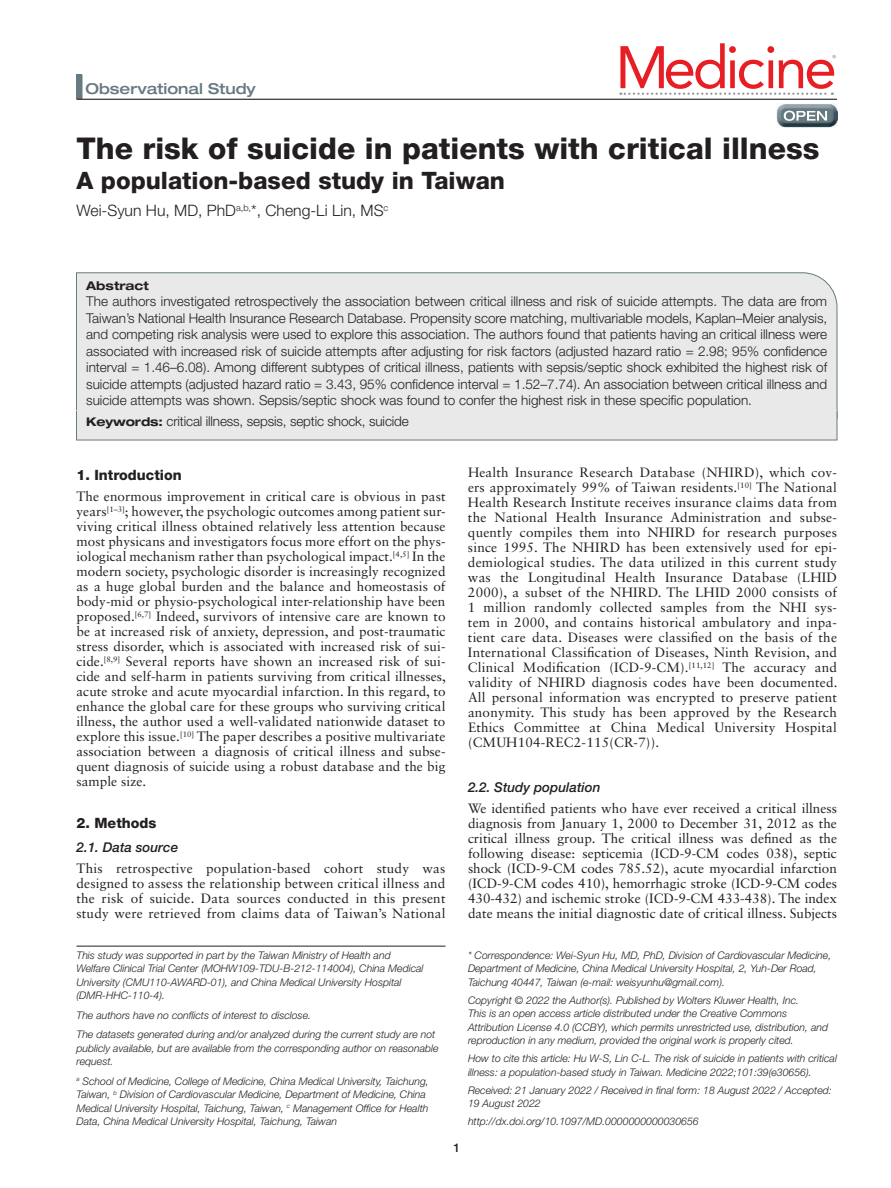
<style>
.page{position:relative;width:891px;height:1188px;background:#fff}
.page>*{position:absolute;margin:0;border:0;box-sizing:border-box;transform-origin:0 0}
.t1{font:59.4px "Avenir";letter-spacing:-.06em;color:#e71e24}
.t2{font:800 30px "Helvetica Neue LT Std";color:#231f20}
.t3{font:800 24px "Helvetica Neue LT Std";color:#231f20}
.t4{font:300 15.75px "Helvetica Neue LT Std";color:#231f20}
.t5{font:500 expanded 15px "Helvetica Neue LT Std";color:#667981}
.t6{font:800 14.25px "Helvetica Neue LT Std";color:#231f20}
.t7{font:13.5px/15px "Sabon LT Std";letter-spacing:.005em;color:#231f20;text-align:justify}
.t8{font:300 13.5px/16.5px "Helvetica Neue LT Std";color:#231f20;text-align:justify}
.t9{font:italic 500 13.5px "Helvetica Neue LT Std";color:#231f20}
.t10{font:700 expanded 12px "Helvetica Neue LT Std";color:#231f20}
.t11{font:500 12px "Helvetica Neue LT Std";color:#231f20}
.t12{font:italic 300 10.5px/13.5px "Helvetica Neue LT Std";color:#231f20}
.t13{font:500 10.35px "Akzidenz Grotesk BE";color:#909295}
.s1{font-weight:700;font-stretch:expanded;font-size:12px}
</style>
<div class="page">
<div style="left:76px;top:74px;width:6px;height:25px;background:#677981"></div>
<hr style="left:76px;top:99px;width:761px;height:1px;background:#231f20">
<img style="left:776px;top:104px;width:61px;height:24px">
<svg style="left:784px;top:111px;width:43px;height:10px"></svg>
<svg style="left:620px;top:93px;width:213px;height:2px"></svg>
<div style="left:76px;top:272px;width:762px;height:147px;background:#e9e9e9"></div>
<div style="left:76px;top:411px;width:761px;height:29px;background:#e9e9e9"></div>
<hr style="left:76px;top:946px;width:370px;height:1px;background:#231f20">
<p class="t5" style="left:86px;top:80px;width:172px">Observational Study</p>
<h1 class="t1" style="left:615px;top:33px;width:223px">Medicine</h1>
<p class="t13" style="left:832px;top:52px;width:6px">®</p>
<h2 class="t2" style="left:76px;top:131px;width:744px">The risk of suicide in patients with critical illness</h2>
<h3 class="t3" style="left:76px;top:167px;width:430px">A population-based study in Taiwan</h3>
<p class="t4" style="left:76px;top:201px;width:313px">Wei-Syun Hu, MD, PhD<sup>a,b,</sup>*, Cheng-Li Lin, MS<sup>c</sup></p>
<p class="t10" style="left:86px;top:278px;width:64px">Abstract</p>
<p class="t8" style="left:86px;top:293px;width:743px">The authors investigated retrospectively the association between critical illness and risk of suicide attempts. The data are from Taiwan’s National Health Insurance Research Database. Propensity score matching, multivariable models, Kaplan–Meier analysis, and competing risk analysis were used to explore this association. The authors found that patients having an critical illness were associated with increased risk of suicide attempts after adjusting for risk factors (adjusted hazard ratio = 2.98; 95% confidence interval = 1.46–6.08). Among different subtypes of critical illness, patients with sepsis/septic shock exhibited the highest risk of suicide attempts (adjusted hazard ratio = 3.43, 95% confidence interval = 1.52–7.74). An association between critical illness and suicide attempts was shown. Sepsis/septic shock was found to confer the highest risk in these specific population.</p>
<p class="t8" style="left:86px;top:413px;width:324px"><span class="s1">Keywords:</span> critical illness, sepsis, septic shock, suicide</p>
<p class="t6" style="left:76px;top:467px;width:107px">1. Introduction</p>
<p class="t7" style="left:76px;top:489px;width:371px">The enormous improvement in critical care is obvious in past years<sup>[1–3]</sup>; however, the psychologic outcomes among patient sur&shy;viving critical illness obtained relatively less attention because most physicans and investigators focus more effort on the phys&shy;iological mechanism rather than psychological impact.<sup>[4,5]</sup> In the modern society, psychologic disorder is increasingly recognized as a huge global burden and the balance and homeostasis of body-mid or physio-psychological inter-relationship have been proposed.<sup>[6,7]</sup> Indeed, survivors of intensive care are known to be at increased risk of anxiety, depression, and post-traumatic stress disorder, which is associated with increased risk of sui&shy;cide.<sup>[8,9]</sup> Several reports have shown an increased risk of sui&shy;cide and self-harm in patients surviving from critical illnesses, acute stroke and acute myocardial infarction. In this regard, to enhance the global care for these groups who surviving critical illness, the author used a well-validated nationwide dataset to explore this issue.<sup>[10]</sup> The paper describes a positive multivariate association between a diagnosis of critical illness and subse&shy;quent diagnosis of suicide using a robust database and the big sample size.</p>
<p class="t6" style="left:76px;top:815px;width:81px">2. Methods</p>
<p class="t9" style="left:76px;top:840px;width:103px">2.1. Data source</p>
<p class="t7" style="left:76px;top:861px;width:371px">This retrospective population-based cohort study was designed to assess the relationship between critical illness and the risk of suicide. Data sources conducted in this present study were retrieved from claims data of Taiwan’s National</p>
<p class="t7" style="left:468px;top:465px;width:371px">Health Insurance Research Database (NHIRD), which cov&shy;ers approximately 99% of Taiwan residents.<sup>[10]</sup> The National Health Research Institute receives insurance claims data from the National Health Insurance Administration and subse&shy;quently compiles them into NHIRD for research purposes since 1995. The NHIRD has been extensively used for epi&shy;demiological studies. The data utilized in this current study was the Longitudinal Health Insurance Database (LHID 2000), a subset of the NHIRD. The LHID 2000 consists of 1 million randomly collected samples from the NHI sys&shy;tem in 2000, and contains historical ambulatory and inpa&shy;tient care data. Diseases were classified on the basis of the International Classification of Diseases, Ninth Revision, and Clinical Modification (ICD-9-CM).<sup>[11,12]</sup> The accuracy and validity of NHIRD diagnosis codes have been documented.<br>All personal information was encrypted to preserve patient anonymity. This study has been approved by the Research Ethics Committee at China Medical University Hospital (CMUH104-REC2-115(CR-7)).</p>
<p class="t9" style="left:468px;top:780px;width:134px">2.2. Study population</p>
<p class="t7" style="left:468px;top:801px;width:371px">We identified patients who have ever received a critical illness diagnosis from January 1, 2000 to December 31, 2012 as the critical illness group. The critical illness was defined as the following disease: septicemia (ICD-9-CM codes 038), septic shock (ICD-9-CM codes 785.52), acute myocardial infarction (ICD-9-CM codes 410), hemorrhagic stroke (ICD-9-CM codes 430-432) and ischemic stroke (ICD-9-CM 433-438). The index date means the initial diagnostic date of critical illness. Subjects</p>
<p class="t12" style="left:76px;top:948px;width:349px">This study was supported in part by the Taiwan Ministry of Health and Welfare Clinical Trial Center (MOHW109-TDU-B-212-114004), China Medical University (CMU110-AWARD-01), and China Medical University Hospital (DMR-HHC-110-4).</p>
<p class="t12" style="left:76px;top:1005px;width:360px;line-height:19.5px">The authors have no conflicts of interest to disclose.<br>The datasets generated during and/or analyzed during the current study are not</p>
<p class="t12" style="left:76px;top:1041px;width:364px">publicly available, but are available from the corresponding author on reasonable request.</p>
<p class="t12" style="left:76px;top:1074px;width:354px"><sup>a</sup> School of Medicine, College of Medicine, China Medical University, Taichung, Taiwan, <sup>b</sup> Division of Cardiovascular Medicine, Department of Medicine, China Medical University Hospital, Taichung, Taiwan, <sup>c</sup> Management Office for Health Data, China Medical University Hospital, Taichung, Taiwan</p>
<p class="t11" style="left:453px;top:1140px;width:8px">1</p>
<p class="t12" style="left:468px;top:948px;width:365px">* Correspondence: Wei-Syun Hu, MD, PhD, Division of Cardiovascular Medicine,<br>Department of Medicine, China Medical University Hospital, 2, Yuh-Der Road,<br>Taichung 40447, Taiwan (e-mail: weisyunhu@gmail.com).</p>
<p class="t12" style="left:468px;top:993px;width:362px">Copyright © 2022 the Author(s). Published by Wolters Kluwer Health, Inc.<br>This is an open access article distributed under the Creative Commons Attribution License 4.0 (CCBY), which permits unrestricted use, distribution, and reproduction in any medium, provided the original work is properly cited.</p>
<p class="t12" style="left:468px;top:1051px;width:370px">How to cite this article: Hu W-S, Lin C-L. The risk of suicide in patients with critical illness: a population-based study in Taiwan. Medicine 2022;101:39(e30656).</p>
<p class="t12" style="left:468px;top:1083px;width:365px">Received: 21 January 2022 / Received in final form: 18 August 2022 / Accepted:<br>19 August 2022</p>
<p class="t12" style="left:468px;top:1114px;width:232px">http://dx.doi.org/10.1097/MD.0000000000030656</p>
</div>
